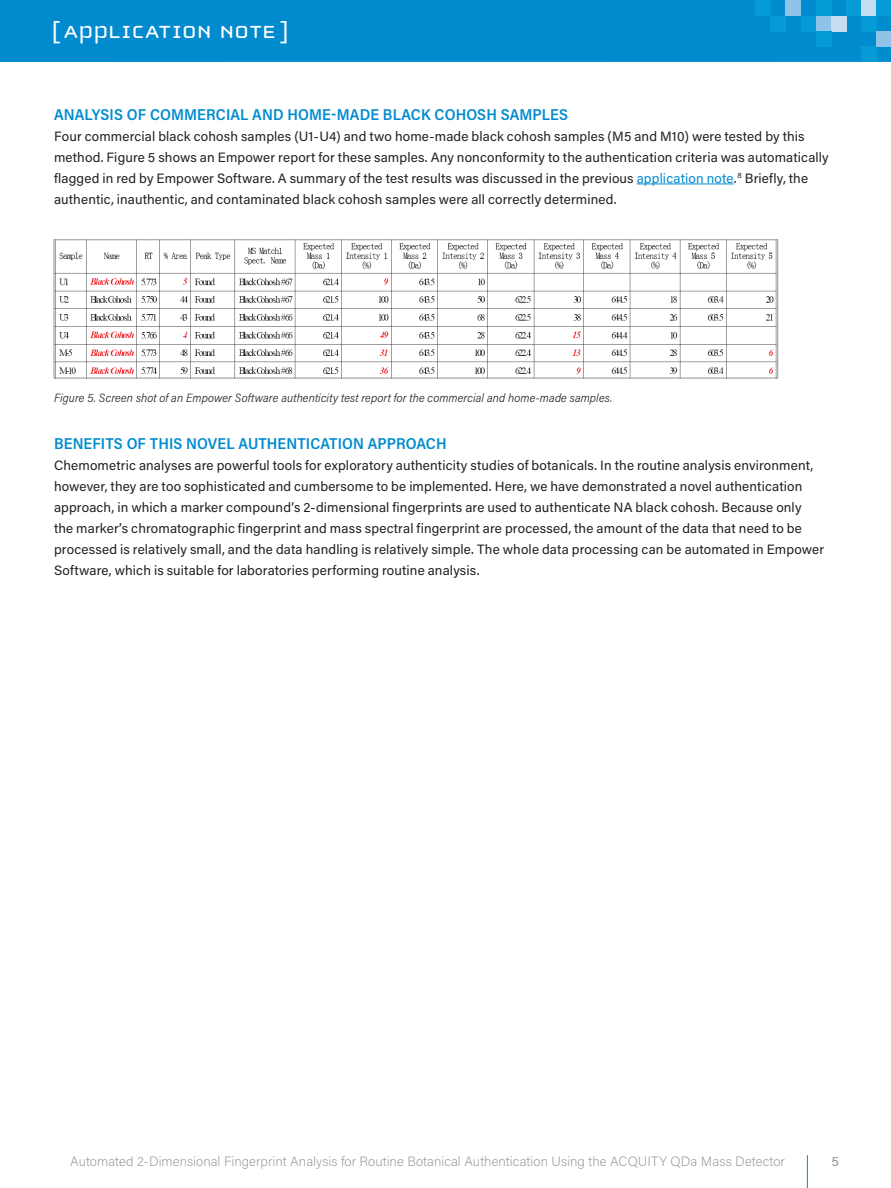
<style>
.page{position:relative;width:891px;height:1188px;background:#fff}
.page>*{position:absolute;margin:0;border:0;box-sizing:border-box;transform-origin:0 0}
.t1{font:25.5px "Cholla Unicase";letter-spacing:.01em;color:#fff;scale:1.1 1}
.t2{font:600 15.75px "Acumin Pro Semi Cond";letter-spacing:.005em;color:#008bcf}
.t3{font:13.5px/21px "Acumin Pro";letter-spacing:.01em;color:#231f20}
.t4{font:200 13.5px "Acumin Pro";letter-spacing:.005em;color:#939598}
.t5{font:13.5px "Acumin Pro";color:#939598}
.t6{font:italic 300 12px "Acumin Pro Semi Cond";letter-spacing:.01em;color:#231f20}
.s1{color:#008bcf}
</style>
<div class="page">
<div style="left:0;top:0;width:891px;height:62px;background:#008bcf"></div>
<div style="left:755px;top:0;width:15px;height:16px;background:#059bd7"></div>
<div style="left:861px;top:47px;width:15px;height:15px;background:#059bd7"></div>
<div style="left:770px;top:16px;width:16px;height:15px;background:#059bd7"></div>
<div style="left:786px;top:0;width:15px;height:16px;background:#90c3e8"></div>
<div style="left:801px;top:16px;width:15px;height:15px;background:#059bd7"></div>
<div style="left:816px;top:16px;width:16px;height:15px;background:#90c3e8"></div>
<div style="left:832px;top:16px;width:15px;height:15px;background:#c5def2"></div>
<div style="left:816px;top:0;width:16px;height:16px;background:#059bd7"></div>
<div style="left:816px;top:31px;width:16px;height:16px;background:#059bd7"></div>
<div style="left:861px;top:0;width:15px;height:16px;background:#c5def2"></div>
<div style="left:847px;top:0;width:14px;height:16px;background:#059bd7"></div>
<div style="left:876px;top:0;width:15px;height:16px;background:#059bd7"></div>
<div style="left:861px;top:16px;width:15px;height:15px;background:#059bd7"></div>
<div style="left:876px;top:31px;width:15px;height:16px;background:#90c3e8"></div>
<hr style="left:807px;top:1155px;width:1px;height:33px;background:#008bcf">
<hr style="left:637px;top:184px;width:97px;height:1px;background:#008bcf">
<img style="left:56px;top:241px;width:720px;height:135px">
<div style="left:54px;top:239px;width:724px;height:139px;border:1px solid #939598"></div>
<h1 class="t1" style="left:52px;top:19px;width:217px">[ APPLICATION NOTE ]</h1>
<p class="t2" style="left:54px;top:103px;width:516px">ANALYSIS OF COMMERCIAL AND HOME-MADE BLACK COHOSH SAMPLES</p>
<p class="t3" style="left:54px;top:125px;width:776px">Four commercial black cohosh samples (U1-U4) and two home-made black cohosh samples (M5 and M10) were tested by this method. Figure 5 shows an Empower report for these samples. Any nonconformity to the authentication criteria was automatically flagged in red by Empower Software. A summary of the test results was discussed in the previous <span class="s1">application note</span>.<sup>8</sup> Briefly, the authentic, inauthentic, and contaminated black cohosh samples were all correctly determined.</p>
<p class="t6" style="left:54px;top:389px;width:560px">Figure 5. Screen shot of an Empower Software authenticity test report for the commercial and home-made samples.</p>
<p class="t2" style="left:54px;top:433px;width:394px">BENEFITS OF THIS NOVEL AUTHENTICATION APPROACH</p>
<p class="t3" style="left:54px;top:455px;width:772px">Chemometric analyses are powerful tools for exploratory authenticity studies of botanicals. In the routine analysis environment, however, they are too sophisticated and cumbersome to be implemented. Here, we have demonstrated a novel authentication approach, in which a marker compound’s 2-dimensional fingerprints are used to authenticate NA black cohosh. Because only<br>the marker’s chromatographic fingerprint and mass spectral fingerprint are processed, the amount of the data that need to be processed is relatively small, and the data handling is relatively simple. The whole data processing can be automated in Empower Software, which is suitable for laboratories performing routine analysis.</p>
<p class="t4" style="left:70px;top:1152px;width:716px">Automated 2-Dimensional Fingerprint Analysis for Routine Botanical Authentication Using the ACQUITY QDa Mass Detector</p>
<p class="t5" style="left:832px;top:1151px;width:9px">5</p>
</div>
